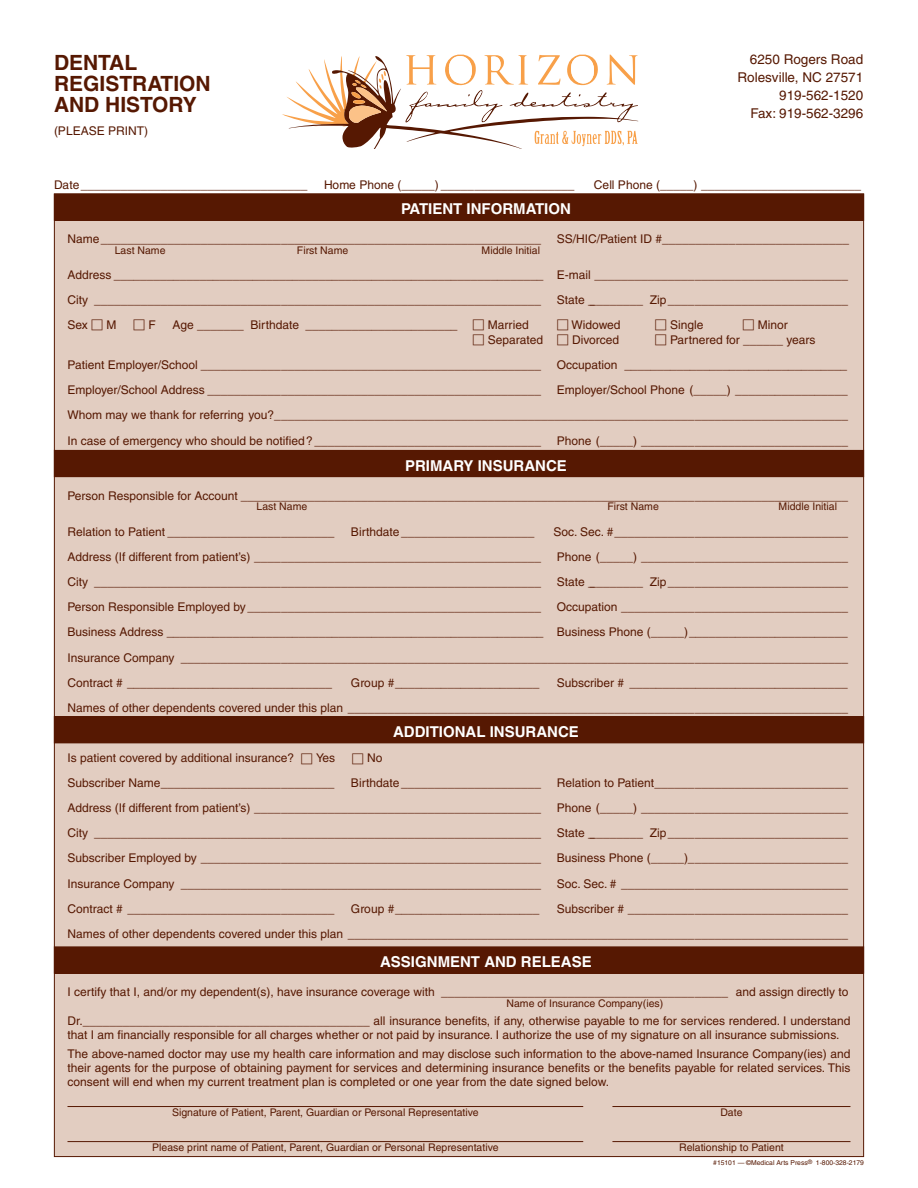
<style>
.page{position:relative;width:918px;height:1188px;background:#fff}
.page>*{position:absolute;margin:0;border:0;box-sizing:border-box;transform-origin:0 0}
.t1{font:700 21px/21px "Helvetica";color:#561802}
.Black_Subheads{font:700 15px "Helvetica";color:#fff}
.t2{font:13.5px "Helvetica";color:#561802}
.t3{font:12px/14.4px "Helvetica";color:#561802}
.t4{font:12px "Universal Newswith Comm Pi";color:#561802}
.t5{font:10.5px "Helvetica";color:#561802}
.t6{font:6.75px "Helvetica";color:#561802}
.s1{font-family:"Universal Newswith Comm Pi"}
.s2{font-family:"Helvetica"}
</style>
<div class="page">
<div style="left:54px;top:194px;width:810px;height:963px;background:#e2cdc1;border:1px solid #561802"></div>
<div style="left:54px;top:194px;width:810px;height:26px;background:#561802"></div>
<div style="left:54px;top:194px;width:810px;height:27px;border:1px solid #561802"></div>
<div style="left:54px;top:450px;width:810px;height:27px;background:#561802"></div>
<div style="left:54px;top:717px;width:810px;height:26px;background:#561802"></div>
<div style="left:54px;top:716px;width:810px;height:27px;border:1px solid #561802"></div>
<div style="left:54px;top:947px;width:810px;height:26px;background:#561802"></div>
<div style="left:54px;top:947px;width:810px;height:27px;border:1px solid #561802"></div>
<hr style="left:67px;top:1106px;width:516px;height:1px;background:#561802">
<hr style="left:612px;top:1106px;width:238px;height:1px;background:#561802">
<hr style="left:67px;top:1141px;width:516px;height:1px;background:#561802">
<hr style="left:612px;top:1141px;width:238px;height:1px;background:#561802">
<svg style="left:282px;top:55px;width:356px;height:93px"></svg>
<p class="t1" style="left:54px;top:52px;width:158px">DENTAL<br>REGISTRATION<br>AND HISTORY</p>
<p class="t3" style="left:54px;top:123px;width:96px">(PLEASE PRINT)</p>
<p class="t2" style="left:750px;top:52px;width:115px">6250 Rogers Road</p>
<p class="t2" style="left:737px;top:70px;width:127px">Rolesville, NC 27571</p>
<p class="t2" style="left:779px;top:88px;width:86px">919-562-1520</p>
<p class="t2" style="left:751px;top:106px;width:114px">Fax: 919-562-3296</p>
<p class="t3" style="left:54px;top:177px;width:255px">Date__________________________________</p>
<p class="t3" style="left:324px;top:177px;width:252px">Home Phone (_____) ____________________</p>
<p class="t3" style="left:594px;top:177px;width:269px">Cell Phone (_____) ________________________</p>
<p class="Black_Subheads" style="left:401px;top:200px;width:171px">PATIENT INFORMATION</p>
<p class="t3" style="left:67px;top:232px;width:475px">Name__________________________________________________________________</p>
<p class="t3" style="left:557px;top:232px;width:294px">SS/HIC/Patient ID #____________________________</p>
<p class="t5" style="left:115px;top:244px;width:52px">Last Name</p>
<p class="t5" style="left:297px;top:244px;width:53px">First Name</p>
<p class="t5" style="left:482px;top:244px;width:60px">Middle Initial</p>
<p class="t3" style="left:67px;top:268px;width:782px">Address _________________________________________________________________ E-mail ______________________________________</p>
<p class="t3" style="left:67px;top:293px;width:475px">City ___________________________________________________________________</p>
<p class="t3" style="left:557px;top:293px;width:293px">State _________ Zip___________________________</p>
<p class="t3" style="left:67px;top:318px;width:50px">Sex <span class="s1">□</span> M</p>
<p class="t4" style="left:133px;top:319px;width:24px">□ <span class="s2">F</span></p>
<p class="t3" style="left:173px;top:318px;width:358px">Age _______ Birthdate _______________________ <span class="s1">□</span> Married</p>
<p class="t3" style="left:557px;top:318px;width:65px"><span class="s1">□</span> Widowed</p>
<p class="t3" style="left:655px;top:318px;width:50px"><span class="s1">□</span> Single</p>
<p class="t3" style="left:742px;top:318px;width:47px"><span class="s1">□</span> Minor</p>
<p class="t3" style="left:472px;top:332px;width:148px"><span class="s1">□</span> Separated <span class="s1">□</span> Divorced</p>
<p class="t3" style="left:655px;top:332px;width:162px"><span class="s1">□</span> Partnered for ______ years</p>
<p class="t3" style="left:67px;top:358px;width:475px">Patient Employer/School ___________________________________________________</p>
<p class="t3" style="left:557px;top:358px;width:292px">Occupation __________________________________</p>
<p class="t3" style="left:67px;top:383px;width:475px">Employer/School Address __________________________________________________</p>
<p class="t3" style="left:557px;top:383px;width:293px">Employer/School Phone (_____) _________________</p>
<p class="t3" style="left:67px;top:408px;width:782px">Whom may we thank for referring you?______________________________________________________________________________________</p>
<p class="t3" style="left:67px;top:433px;width:475px">In case of emergency who should be notified?__________________________________</p>
<p class="t3" style="left:557px;top:433px;width:293px">Phone (_____) _______________________________</p>
<p class="Black_Subheads" style="left:405px;top:456px;width:163px">PRIMARY INSURANCE</p>
<p class="t3" style="left:67px;top:488px;width:782px">Person Responsible for Account ___________________________________________________________________________________________</p>
<p class="t5" style="left:256px;top:501px;width:52px">Last Name</p>
<p class="t5" style="left:608px;top:501px;width:53px">First Name</p>
<p class="t5" style="left:779px;top:501px;width:60px">Middle Initial</p>
<p class="t3" style="left:67px;top:524px;width:268px">Relation to Patient _________________________</p>
<p class="t3" style="left:351px;top:524px;width:185px">Birthdate____________________</p>
<p class="t3" style="left:553px;top:524px;width:296px">Soc. Sec. #___________________________________</p>
<p class="t3" style="left:67px;top:549px;width:475px">Address (If different from patient’s) ___________________________________________</p>
<p class="t3" style="left:557px;top:549px;width:293px">Phone (_____) _______________________________</p>
<p class="t3" style="left:67px;top:574px;width:475px">City ___________________________________________________________________</p>
<p class="t3" style="left:557px;top:574px;width:293px">State _________ Zip___________________________</p>
<p class="t3" style="left:67px;top:600px;width:475px">Person Responsible Employed by ____________________________________________</p>
<p class="t3" style="left:557px;top:600px;width:293px">Occupation __________________________________</p>
<p class="t3" style="left:67px;top:625px;width:782px">Business Address _________________________________________________________ Business Phone (_____)________________________</p>
<p class="t3" style="left:67px;top:650px;width:782px">Insurance Company ____________________________________________________________________________________________________</p>
<p class="t3" style="left:67px;top:675px;width:266px">Contract # _______________________________</p>
<p class="t3" style="left:351px;top:675px;width:190px">Group #______________________</p>
<p class="t3" style="left:557px;top:675px;width:293px">Subscriber # _________________________________</p>
<p class="t3" style="left:67px;top:700px;width:782px">Names of other dependents covered under this plan ___________________________________________________________________________</p>
<p class="Black_Subheads" style="left:393px;top:723px;width:187px">ADDITIONAL INSURANCE</p>
<p class="t3" style="left:67px;top:750px;width:269px">Is patient covered by additional insurance? <span class="s1">□</span> Yes</p>
<p class="t3" style="left:352px;top:750px;width:32px"><span class="s1">□</span> No</p>
<p class="t3" style="left:67px;top:775px;width:268px">Subscriber Name__________________________</p>
<p class="t3" style="left:351px;top:775px;width:192px">Birthdate_____________________</p>
<p class="t3" style="left:557px;top:775px;width:293px">Relation to Patient_____________________________</p>
<p class="t3" style="left:67px;top:800px;width:475px">Address (If different from patient’s) ___________________________________________</p>
<p class="t3" style="left:557px;top:800px;width:293px">Phone (_____) _______________________________</p>
<p class="t3" style="left:67px;top:826px;width:475px">City ___________________________________________________________________</p>
<p class="t3" style="left:557px;top:826px;width:293px">State _________ Zip___________________________</p>
<p class="t3" style="left:67px;top:851px;width:475px">Subscriber Employed by ___________________________________________________</p>
<p class="t3" style="left:557px;top:851px;width:293px">Business Phone (_____)________________________</p>
<p class="t3" style="left:67px;top:876px;width:475px">Insurance Company ______________________________________________________</p>
<p class="t3" style="left:557px;top:876px;width:293px">Soc. Sec. # __________________________________</p>
<p class="t3" style="left:67px;top:901px;width:268px">Contract # _______________________________</p>
<p class="t3" style="left:351px;top:901px;width:190px">Group #______________________</p>
<p class="t3" style="left:557px;top:901px;width:293px">Subscriber # _________________________________</p>
<p class="t3" style="left:67px;top:926px;width:782px">Names of other dependents covered under this plan ___________________________________________________________________________</p>
<p class="Black_Subheads" style="left:380px;top:953px;width:213px">ASSIGNMENT AND RELEASE</p>
<p class="t3" style="left:67px;top:985px;width:783px">I certify that I, and/or my dependent(s), have insurance coverage with ___________________________________________ and assign directly to</p>
<p class="t5" style="left:507px;top:997px;width:158px">Name of Insurance Company(ies)</p>
<p class="t3" style="left:67px;top:1014px;width:784px">Dr.___________________________________________ all insurance benefits, if any, otherwise payable to me for services rendered. I understand that I am financially responsible for all charges whether or not paid by insurance. I authorize the use of my signature on all insurance submissions.</p>
<p class="t3" style="left:68px;top:1046px;width:785px;text-align:justify">The above-named doctor may use my health care information and may disclose such information to the above-named Insurance Company(ies) and their agents for the purpose of obtaining payment for services and determining insurance benefits or the benefits payable for related services. This consent will end when my current treatment plan is completed or one year from the date signed below.</p>
<p class="t5" style="left:172px;top:1106px;width:308px">Signature of Patient, Parent, Guardian or Personal Representative</p>
<p class="t5" style="left:720px;top:1106px;width:24px">Date</p>
<p class="t5" style="left:152px;top:1141px;width:348px">Please print name of Patient, Parent, Guardian or Personal Representative</p>
<p class="t5" style="left:679px;top:1141px;width:106px">Relationship to Patient</p>
<p class="t6" style="left:713px;top:1159px;width:152px">#15101 — ©Medical Arts Press<sup>®</sup> 1-800-328-2179</p>
</div>
